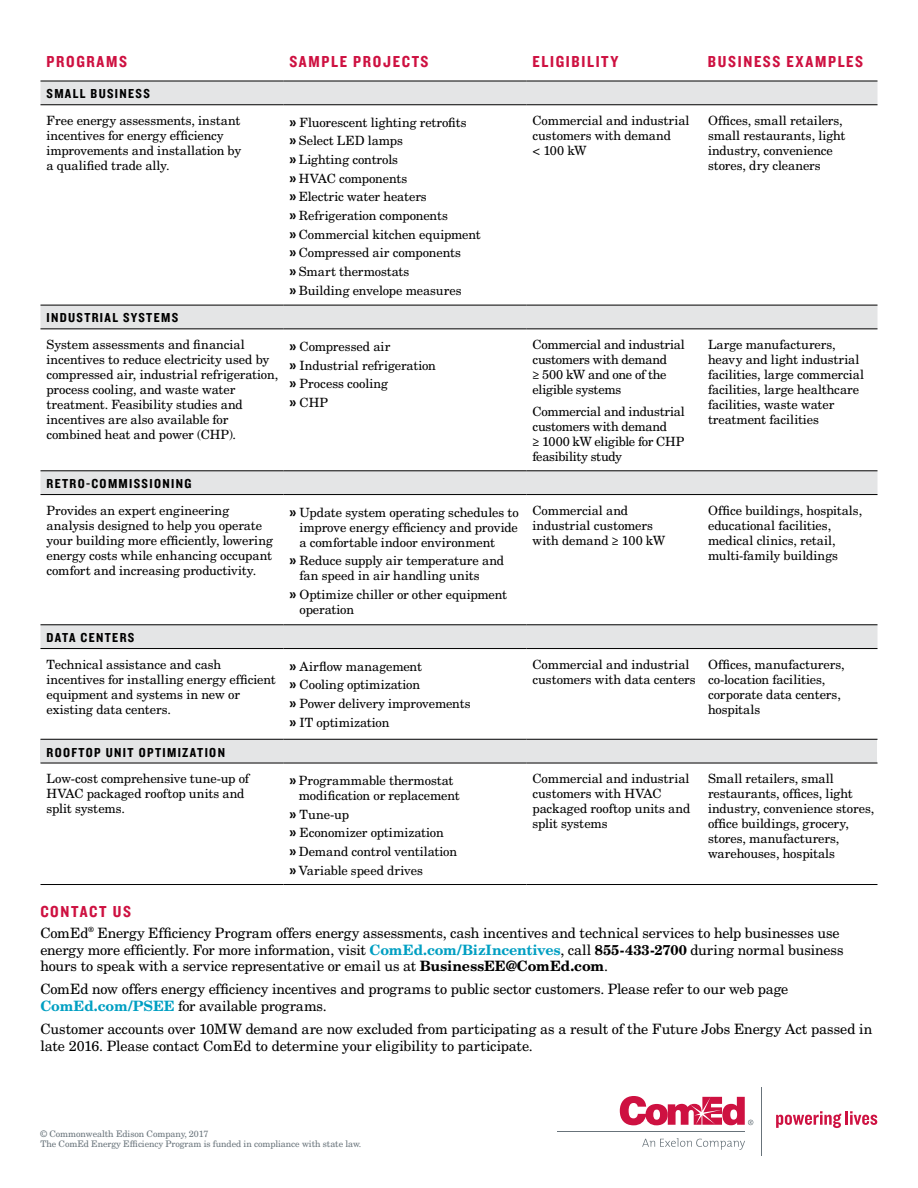
<style>
.page{position:relative;width:918px;height:1188px;background:#fff}
.page>*{position:absolute;margin:0;border:0;box-sizing:border-box;transform-origin:0 0}
.t1{font:16.5px "Knockout 50 Welterweight";letter-spacing:.1em;color:#ce1141}
.t2{font:14.25px/16.5px "New Century Schlbk LT Std";letter-spacing:-.01em;color:#000}
.t3{font:13.5px "Knockout 50 Welterweight";letter-spacing:.1em;color:#000}
.t4{font:12.75px/15px "New Century Schlbk LT Std";letter-spacing:-.005em;color:#000}
.t5{font:9px/10.5px "New Century Schlbk LT Std";letter-spacing:-.01em;color:#68737a}
.s1{font-family:"Myriad Pro";font-weight:900;font-size:15px}
.s2{font-weight:700;color:#009fc2}
.s3{font-weight:700}
</style>
<div class="page">
<svg style="left:642px;top:1138px;width:103px;height:12px"></svg>
<hr style="left:557px;top:1131px;width:188px;height:1px;background:#68737a">
<hr style="left:761px;top:1087px;width:1px;height:69px;background:#68737a">
<svg style="left:620px;top:1096px;width:133px;height:29px"></svg>
<svg style="left:776px;top:1111px;width:101px;height:17px"></svg>
<svg style="left:40px;top:472px;width:838px;height:176px"></svg>
<div style="left:40px;top:739px;width:838px;height:24px;background:#e4e5e6"></div>
<hr style="left:40px;top:625px;width:244px;height:1px;background:#000">
<hr style="left:284px;top:625px;width:242px;height:1px;background:#000">
<hr style="left:526px;top:625px;width:176px;height:1px;background:#000">
<hr style="left:702px;top:625px;width:176px;height:1px;background:#000">
<hr style="left:40px;top:648px;width:244px;height:1px;background:#000">
<hr style="left:284px;top:648px;width:242px;height:1px;background:#000">
<hr style="left:526px;top:648px;width:176px;height:1px;background:#000">
<hr style="left:702px;top:648px;width:176px;height:1px;background:#000">
<hr style="left:40px;top:739px;width:244px;height:1px;background:#000">
<hr style="left:40px;top:763px;width:244px;height:1px;background:#000">
<hr style="left:40px;top:884px;width:244px;height:1px;background:#000">
<hr style="left:284px;top:739px;width:242px;height:1px;background:#000">
<hr style="left:284px;top:763px;width:242px;height:1px;background:#000">
<hr style="left:284px;top:884px;width:242px;height:1px;background:#000">
<hr style="left:526px;top:739px;width:176px;height:1px;background:#000">
<hr style="left:526px;top:763px;width:176px;height:1px;background:#000">
<hr style="left:526px;top:884px;width:176px;height:1px;background:#000">
<hr style="left:702px;top:739px;width:176px;height:1px;background:#000">
<hr style="left:702px;top:763px;width:176px;height:1px;background:#000">
<hr style="left:702px;top:884px;width:176px;height:1px;background:#000">
<hr style="left:40px;top:471px;width:244px;height:1px;background:#000">
<hr style="left:284px;top:471px;width:242px;height:1px;background:#000">
<hr style="left:526px;top:471px;width:176px;height:1px;background:#000">
<hr style="left:702px;top:471px;width:176px;height:1px;background:#000">
<hr style="left:40px;top:494px;width:244px;height:1px;background:#000">
<hr style="left:284px;top:494px;width:242px;height:1px;background:#000">
<hr style="left:526px;top:494px;width:176px;height:1px;background:#000">
<hr style="left:702px;top:494px;width:176px;height:1px;background:#000">
<svg style="left:40px;top:82px;width:838px;height:247px"></svg>
<hr style="left:40px;top:329px;width:244px;height:1px;background:#000">
<hr style="left:284px;top:329px;width:242px;height:1px;background:#000">
<hr style="left:526px;top:329px;width:176px;height:1px;background:#000">
<hr style="left:702px;top:329px;width:176px;height:1px;background:#000">
<hr style="left:40px;top:81px;width:244px;height:1px;background:#000">
<hr style="left:284px;top:81px;width:242px;height:1px;background:#000">
<hr style="left:526px;top:81px;width:176px;height:1px;background:#000">
<hr style="left:702px;top:81px;width:176px;height:1px;background:#000">
<hr style="left:40px;top:105px;width:244px;height:1px;background:#000">
<hr style="left:284px;top:105px;width:242px;height:1px;background:#000">
<hr style="left:526px;top:105px;width:176px;height:1px;background:#000">
<hr style="left:702px;top:105px;width:176px;height:1px;background:#000">
<hr style="left:40px;top:305px;width:244px;height:1px;background:#000">
<hr style="left:284px;top:305px;width:242px;height:1px;background:#000">
<hr style="left:526px;top:305px;width:176px;height:1px;background:#000">
<hr style="left:702px;top:305px;width:176px;height:1px;background:#000">
<p class="t1" style="left:46px;top:51px;width:82px">PROGRAMS</p>
<p class="t1" style="left:289px;top:51px;width:140px">SAMPLE PROJECTS</p>
<p class="t1" style="left:532px;top:51px;width:88px">ELIGIBILITY</p>
<p class="t1" style="left:708px;top:51px;width:157px">BUSINESS EXAMPLES</p>
<p class="t3" style="left:46px;top:85px;width:105px">SMALL BUSINESS</p>
<p class="t4" style="left:46px;top:113px;width:196px">Free energy assessments, instant incentives for energy efficiency improvements and installation by a qualified trade ally.</p>
<p class="t4" style="left:290px;top:113px;width:193px;line-height:18.6px"><span class="s1">»</span> Fluorescent lighting retrofits<br><span class="s1">»</span> Select LED lamps<br><span class="s1">»</span> Lighting controls<br><span class="s1">»</span> HVAC components<br><span class="s1">»</span> Electric water heaters<br><span class="s1">»</span> Refrigeration components<br><span class="s1">»</span> Commercial kitchen equipment <span class="s1">»</span> Compressed air components<br><span class="s1">»</span> Smart thermostats<br><span class="s1">»</span> Building envelope measures</p>
<p class="t4" style="left:532px;top:113px;width:159px">Commercial and industrial customers with demand<br>&lt; 100 kW</p>
<p class="t4" style="left:708px;top:113px;width:139px">Offices, small retailers, small restaurants, light industry, convenience stores, dry cleaners</p>
<p class="t3" style="left:46px;top:309px;width:133px">INDUSTRIAL SYSTEMS</p>
<p class="t4" style="left:46px;top:337px;width:233px">System assessments and financial incentives to reduce electricity used by compressed air, industrial refrigeration, process cooling, and waste water treatment. Feasibility studies and incentives are also available for combined heat and power (CHP).</p>
<p class="t4" style="left:290px;top:337px;width:148px;line-height:18.6px"><span class="s1">»</span> Compressed air<br><span class="s1">»</span> Industrial refrigeration <span class="s1">»</span> Process cooling<br><span class="s1">»</span> CHP</p>
<p class="t4" style="left:532px;top:337px;width:154px">Commercial and industrial customers with demand<br>≥ 500 kW and one of the eligible systems</p>
<p class="t4" style="left:708px;top:337px;width:158px">Large manufacturers, heavy and light industrial facilities, large commercial facilities, large healthcare facilities, waste water treatment facilities</p>
<p class="t4" style="left:532px;top:404px;width:154px">Commercial and industrial customers with demand<br>≥ 1000 kW eligible for CHP feasibility study</p>
<p class="t3" style="left:46px;top:474px;width:146px">RETRO-COMMISSIONING</p>
<p class="t4" style="left:46px;top:503px;width:228px">Provides an expert engineering analysis designed to help you operate your building more efficiently, lowering energy costs while enhancing occupant comfort and increasing productivity.</p>
<p class="t4" style="left:300px;top:505px;width:221px;text-align:justify;text-indent:-10px"><span class="s1">»</span> Update system operating schedules to improve energy efficiency and provide a comfortable indoor environment</p>
<p class="t4" style="left:300px;top:553px;width:206px;text-indent:-10px"><span class="s1">»</span> Reduce supply air temperature and fan speed in air handling units</p>
<p class="t4" style="left:300px;top:587px;width:209px;text-indent:-10px"><span class="s1">»</span> Optimize chiller or other equipment operation</p>
<p class="t4" style="left:533px;top:503px;width:134px">Commercial and industrial customers with demand ≥ 100 kW</p>
<p class="t4" style="left:708px;top:503px;width:156px">Office buildings, hospitals, educational facilities, medical clinics, retail, multi-family buildings</p>
<p class="t3" style="left:46px;top:629px;width:89px">DATA CENTERS</p>
<p class="t4" style="left:46px;top:657px;width:231px">Technical assistance and cash incentives for installing energy efficient equipment and systems in new or existing data centers.</p>
<p class="t4" style="left:290px;top:657px;width:183px;line-height:18.6px"><span class="s1">»</span> Airflow management<br><span class="s1">»</span> Cooling optimization<br><span class="s1">»</span> Power delivery improvements <span class="s1">»</span> IT optimization</p>
<p class="t4" style="left:533px;top:657px;width:165px">Commercial and industrial customers with data centers</p>
<p class="t4" style="left:708px;top:657px;width:138px">Offices, manufacturers, co-location facilities, corporate data centers, hospitals</p>
<p class="t3" style="left:47px;top:743px;width:180px">ROOFTOP UNIT OPTIMIZATION</p>
<p class="t4" style="left:46px;top:771px;width:204px">Low-cost comprehensive tune-up of<br>HVAC packaged rooftop units and split systems.</p>
<p class="t4" style="left:299px;top:773px;width:162px;text-indent:-9px"><span class="s1">»</span> Programmable thermostat modification or replacement</p>
<p class="t4" style="left:532px;top:771px;width:159px">Commercial and industrial customers with HVAC packaged rooftop units and split systems</p>
<p class="t4" style="left:708px;top:771px;width:168px">Small retailers, small restaurants, offices, light industry, convenience stores, office buildings, grocery, stores, manufacturers, warehouses, hospitals</p>
<p class="t4" style="left:290px;top:805px;width:169px;line-height:18.6px"><span class="s1">»</span> Tune-up<br><span class="s1">»</span> Economizer optimization<br><span class="s1">»</span> Demand control ventilation <span class="s1">»</span> Variable speed drives</p>
<p class="t1" style="left:40px;top:901px;width:92px">CONTACT US</p>
<p class="t2" style="left:40px;top:925px;width:805px">ComEd<sup>®</sup> Energy Efficiency Program offers energy assessments, cash incentives and technical services to help businesses use energy more efficiently. For more information, visit <span class="s2">ComEd.com/BizIncentives</span>, call <span class="s3">855-433-2700</span> during normal business hours to speak with a service representative or email us at <span class="s3">BusinessEE@ComEd.com</span>.</p>
<p class="t2" style="left:40px;top:981px;width:750px">ComEd now offers energy efficiency incentives and programs to public sector customers. Please refer to our web page<br><span class="s2">ComEd.com/PSEE</span> for available programs.</p>
<p class="t2" style="left:40px;top:1021px;width:834px">Customer accounts over 10MW demand are now excluded from participating as a result of the Future Jobs Energy Act passed in late 2016. Please contact ComEd to determine your eligibility to participate.</p>
<p class="t5" style="left:40px;top:1128px;width:322px">© Commonwealth Edison Company, 2017<br>The ComEd Energy Efficiency Program is funded in compliance with state law.</p>
</div>
